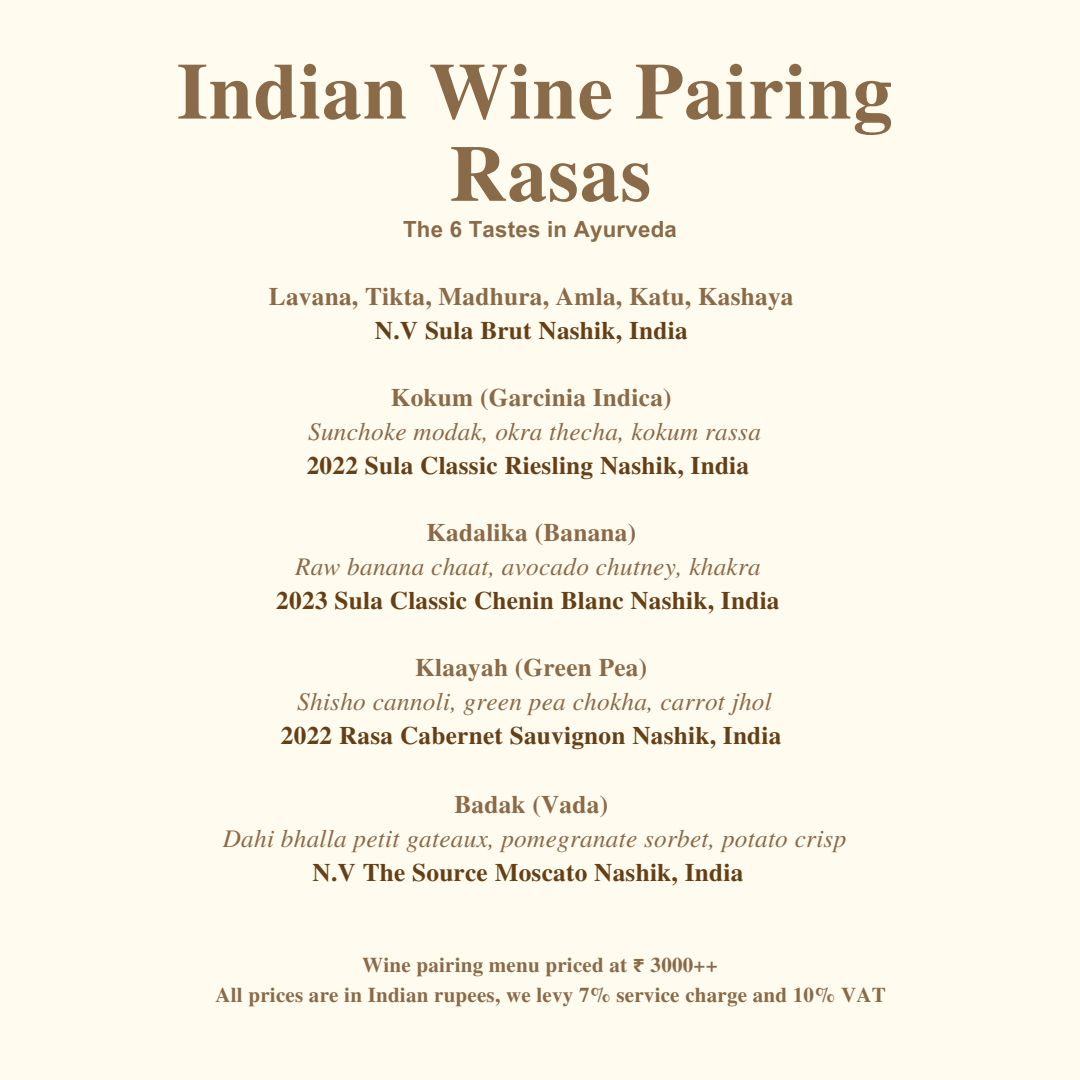
<style>
.page{position:relative;width:1080px;height:1080px;background:#fffbee}
.page>*{position:absolute;margin:0;border:0;box-sizing:border-box;transform-origin:0 0}
.t1{font:700 79.75px "Te X Gyre Termes";letter-spacing:.01em;color:#896a49}
.t2{font:700 79.5px "Te X Gyre Termes";letter-spacing:.01em;color:#896a49}
.t3{font:italic 25.25px/33.8px "Te X Gyre Termes";letter-spacing:.01em;color:#896a49;text-align:center}
.t4{font:700 25.25px/33.8px "Te X Gyre Termes";letter-spacing:.01em;color:#644019;text-align:center}
.t5{font:700 25.25px/33.8px "Te X Gyre Termes";letter-spacing:.01em;color:#896a49;text-align:center}
.t6{font:700 22.25px "Arial MT Pro";letter-spacing:.01em;color:#896a49}
.t7{font:700 21px "Te X Gyre Termes";letter-spacing:.01em;color:#896a49}
.s1{color:#644019}
.s2{font-weight:700;font-style:normal}
.s3{font-weight:700;font-style:normal;color:#644019}
.s4{color:#896a49}
.s5{font-weight:400;font-style:italic;color:#896a49}
.s6{font-family:"Noto Sans Gurmukhi"}
</style>
<div class="page">
<h3 class="t1" style="left:177px;top:29px;width:717px">Indian Wine Pairing</h3>
<h2 class="t2" style="left:449px;top:112px;width:204px">Rasas</h2>
<p class="t6" style="left:403px;top:221px;width:275px">The 6 Tastes in Ayurveda</p>
<h1 class="t5" style="left:269px;top:278px;width:526px">Lavana, Tikta, Madhura, Amla, Katu, Kashaya<br><span class="s1">N.V Sula Brut Nashik, India</span></h1>
<h1 class="t3" style="left:307px;top:379px;width:456px"><span class="s2">Kokum (Garcinia Indica)<br></span>Sunchoke modak, okra thecha, kokum rassa<br><span class="s3">2022 Sula Classic Riesling Nashik, India</span></h1>
<p class="t4" style="left:276px;top:515px;width:505px"><span class="s4">Kadalika (Banana)<br></span><span class="s5">Raw banana chaat, avocado chutney, khakra<br></span>2023 Sula Classic Chenin Blanc Nashik, India</p>
<h2 class="t3" style="left:297px;top:649px;width:476px"><span class="s2">Klaayah (Green Pea)<br></span>Shisho cannoli, green pea chokha, carrot jhol</h2>
<h3 class="t4" style="left:281px;top:717px;width:502px">2022 Rasa Cabernet Sauvignon Nashik, India</h3>
<h3 class="t5" style="left:454px;top:786px;width:155px">Badak (Vada)</h3>
<h3 class="t3" style="left:223px;top:820px;width:625px">Dahi bhalla petit gateaux, pomegranate sorbet, potato crisp<br><span class="s3">N.V The Source Moscato Nashik, India</span></h3>
<h3 class="t7" style="left:362px;top:948px;width:357px">Wine pairing menu priced at <span class="s6">₹</span> 3000++</h3>
<p class="t7" style="left:215px;top:978px;width:672px">All prices are in Indian rupees, we levy 7% service charge and 10% VAT</p>
</div>
